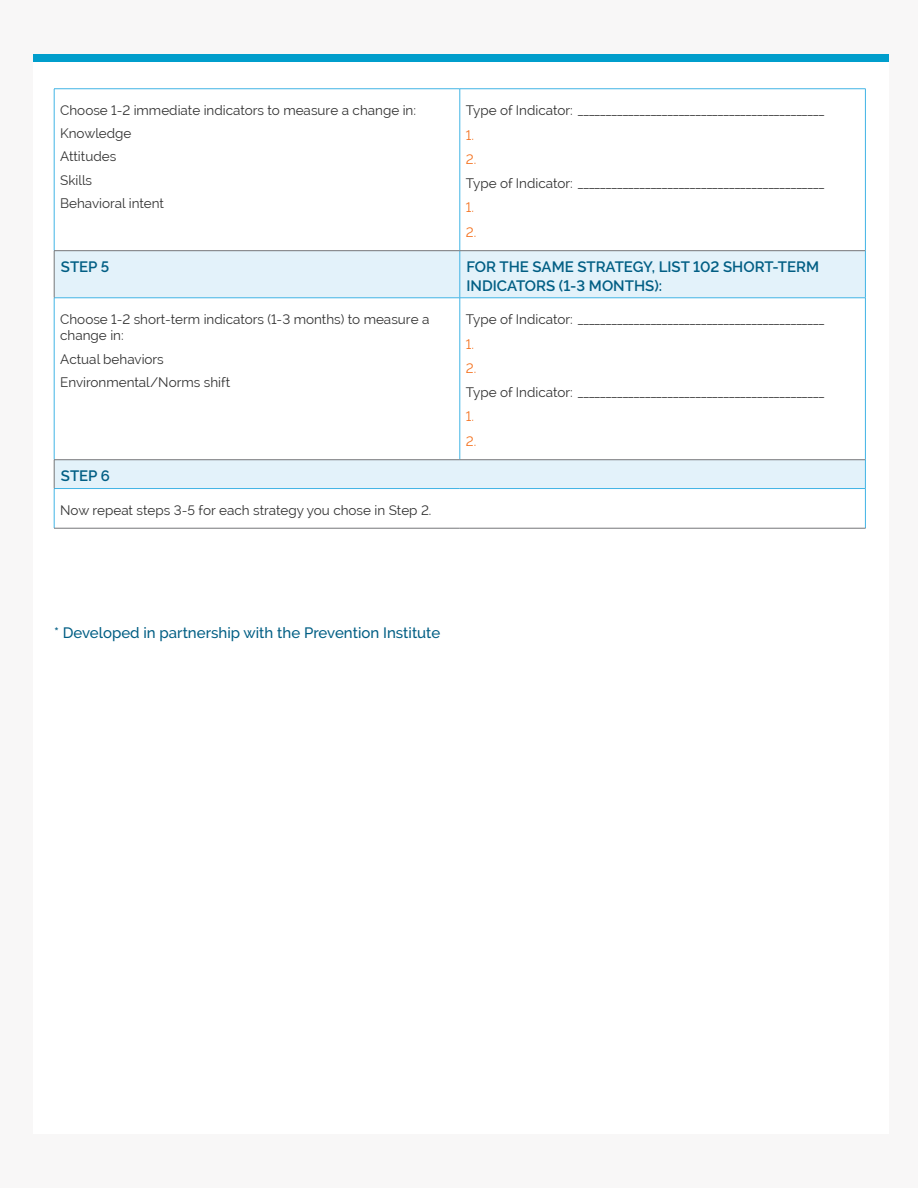
<style>
.page{position:relative;width:918px;height:1188px;background:#f8f7f7}
.page>*{position:absolute;margin:0;border:0;box-sizing:border-box;transform-origin:0 0}
.TableH1{font:600 15px/19.5px "Raleway";color:#015e84}
.StepH3{font:500 15px "Raleway";color:#015e84}
.TableBody{font:13.5px/16.5px "Raleway";color:#333}
.t1{font:13.5px "Raleway";color:#f47321}
</style>
<div class="page">
<div style="left:33px;top:54px;width:856px;height:1080px;background:#fff"></div>
<div style="left:33px;top:54px;width:856px;height:8px;background:#009ecc"></div>
<svg style="left:55px;top:89px;width:810px;height:439px"></svg>
<svg style="left:55px;top:251px;width:810px;height:237px"></svg>
<hr style="left:54px;top:88px;width:406px;height:1px;background:#41b4e5">
<hr style="left:54px;top:89px;width:1px;height:161px;background:#41b4e5">
<hr style="left:460px;top:88px;width:406px;height:1px;background:#41b4e5">
<hr style="left:460px;top:89px;width:1px;height:161px;background:#41b4e5">
<hr style="left:865px;top:89px;width:1px;height:162px;background:#41b4e5">
<hr style="left:460px;top:251px;width:1px;height:47px;background:#41b4e5">
<hr style="left:865px;top:251px;width:1px;height:47px;background:#41b4e5">
<hr style="left:54px;top:298px;width:406px;height:1px;background:#41b4e5">
<hr style="left:54px;top:298px;width:1px;height:162px;background:#41b4e5">
<hr style="left:460px;top:298px;width:406px;height:1px;background:#41b4e5">
<hr style="left:460px;top:298px;width:1px;height:162px;background:#41b4e5">
<hr style="left:865px;top:298px;width:1px;height:162px;background:#41b4e5">
<svg style="left:865px;top:460px;width:1px;height:28px"></svg>
<hr style="left:54px;top:488px;width:406px;height:1px;background:#41b4e5">
<hr style="left:54px;top:489px;width:1px;height:39px;background:#41b4e5">
<hr style="left:460px;top:488px;width:406px;height:1px;background:#41b4e5">
<hr style="left:865px;top:489px;width:1px;height:39px;background:#41b4e5">
<hr style="left:54px;top:250px;width:406px;height:1px;background:#757679">
<hr style="left:460px;top:250px;width:405px;height:1px;background:#757679">
<hr style="left:54px;top:459px;width:406px;height:1px;background:#757679">
<hr style="left:460px;top:459px;width:405px;height:1px;background:#757679">
<hr style="left:54px;top:528px;width:406px;height:1px;background:#757679">
<hr style="left:460px;top:528px;width:406px;height:1px;background:#757679">
<hr style="left:54px;top:251px;width:1px;height:47px;background:#757679">
<svg style="left:54px;top:460px;width:1px;height:28px"></svg>
<p class="TableBody" style="left:60px;top:102px;width:357px">Choose 1-2 immediate indicators to measure a change in:</p>
<p class="TableBody" style="left:60px;top:125px;width:73px">Knowledge</p>
<p class="TableBody" style="left:60px;top:148px;width:58px">Attitudes</p>
<p class="TableBody" style="left:60px;top:172px;width:33px">Skills</p>
<p class="TableBody" style="left:60px;top:195px;width:105px">Behavioral intent</p>
<p class="TableBody" style="left:466px;top:102px;width:360px">Type of Indicator: ____________________________________________</p>
<p class="t1" style="left:466px;top:127px;width:10px">1.</p>
<p class="t1" style="left:466px;top:152px;width:12px">2.</p>
<p class="TableBody" style="left:466px;top:175px;width:360px">Type of Indicator: ____________________________________________</p>
<p class="t1" style="left:466px;top:200px;width:10px">1.</p>
<p class="t1" style="left:466px;top:225px;width:12px">2.</p>
<p class="TableH1" style="left:61px;top:257px;width:50px">STEP 5</p>
<p class="TableH1" style="left:467px;top:257px;width:354px">FOR THE SAME STRATEGY, LIST 102 SHORT-TERM<br>INDICATORS (1-3 MONTHS):</p>
<p class="TableBody" style="left:60px;top:311px;width:371px">Choose 1-2 short-term indicators (1-3 months) to measure a change in:</p>
<p class="TableBody" style="left:60px;top:351px;width:105px">Actual behaviors</p>
<p class="TableBody" style="left:60px;top:374px;width:172px">Environmental/Norms shift</p>
<p class="TableBody" style="left:466px;top:311px;width:360px">Type of Indicator: ____________________________________________</p>
<p class="t1" style="left:466px;top:336px;width:10px">1.</p>
<p class="t1" style="left:466px;top:361px;width:12px">2.</p>
<p class="TableBody" style="left:466px;top:384px;width:360px">Type of Indicator: ____________________________________________</p>
<p class="t1" style="left:466px;top:409px;width:10px">1.</p>
<p class="t1" style="left:466px;top:434px;width:12px">2.</p>
<p class="TableH1" style="left:61px;top:466px;width:51px">STEP 6</p>
<p class="TableBody" style="left:60px;top:502px;width:373px">Now repeat steps 3-5 for each strategy you chose in Step 2.</p>
<p class="StepH3" style="left:54px;top:624px;width:388px">* Developed in partnership with the Prevention Institute</p>
</div>
